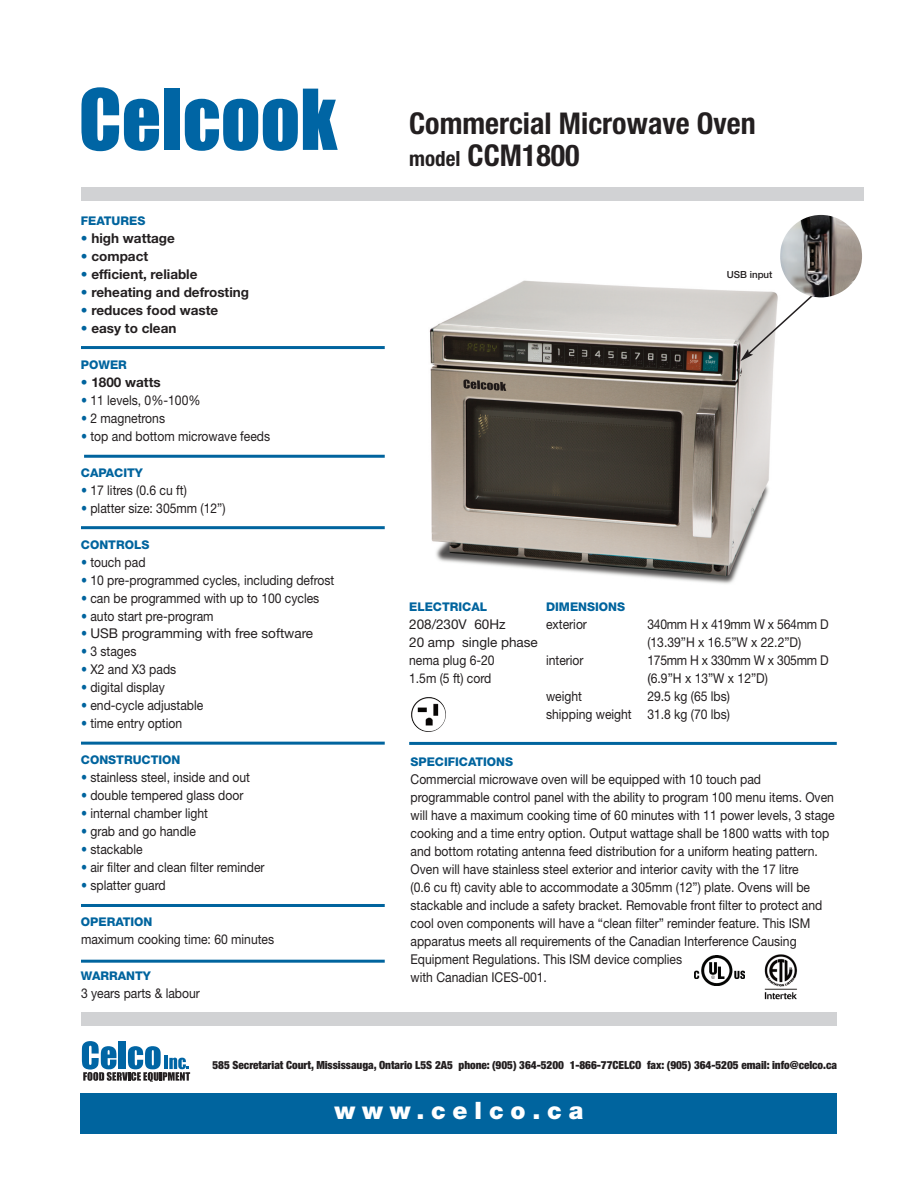
<style>
.page{position:relative;width:918px;height:1188px;background:#fff}
.page>*{position:absolute;margin:0;border:0;box-sizing:border-box;transform-origin:0 0}
.t1{font:700 condensed 30px/31.5px "Helvetica Neue";color:#231f20}
.t2{font:900 24px "Helvetica Neue";letter-spacing:.285em;color:#fff}
.t3{font:13.5px/18px "Helvetica Neue";color:#231f20;scale:.9 1}
.t4{font:700 13.5px "Helvetica Neue";color:#231f20}
.t5{font:13.5px/18px "Helvetica Neue";color:#231f20}
.t6{font:13.5px/18px "Helvetica Neue";letter-spacing:-.02em;color:#231f20;scale:.9 1}
.t7{font:800 12px "Helvetica Neue";color:#00649e}
.t8{font:900 condensed 11.25px "Helvetica Neue";letter-spacing:-.005em;color:#231f20}
.t9{font:500 9.75px "Helvetica Neue";color:#231f20}
.s1{color:#00649e}
.s2{font-size:21px}
</style>
<div class="page">
<img style="left:429px;top:224px;width:421px;height:360px">
<svg style="left:81px;top:87px;width:78px;height:64px"></svg>
<div style="left:164px;top:89px;width:16px;height:61px;background:#0065a4"></div>
<svg style="left:185px;top:89px;width:153px;height:62px"></svg>
<div style="left:81px;top:187px;width:783px;height:14px;background:#d1d2d4"></div>
<hr style="left:81px;top:346px;width:304px;height:3px;background:#00649e">
<hr style="left:84px;top:455px;width:301px;height:3px;background:#00649e">
<hr style="left:81px;top:742px;width:304px;height:3px;background:#00649e">
<hr style="left:81px;top:904px;width:304px;height:3px;background:#00649e">
<hr style="left:81px;top:960px;width:304px;height:3px;background:#00649e">
<hr style="left:81px;top:526px;width:304px;height:3px;background:#00649e">
<div style="left:81px;top:1093px;width:756px;height:41px;background:#00649e"></div>
<div style="left:81px;top:1012px;width:756px;height:14px;background:#d1d2d4"></div>
<svg style="left:82px;top:1041px;width:108px;height:41px"></svg>
<hr style="left:409px;top:742px;width:428px;height:3px;background:#00649e">
<img style="left:695px;top:955px;width:50px;height:31px">
<img style="left:764px;top:954px;width:34px;height:46px">
<img style="left:411px;top:697px;width:35px;height:35px;border-radius:50%">
<svg style="left:740px;top:290px;width:78px;height:71px"></svg>
<img style="left:780px;top:215px;width:82px;height:82px;border-radius:50%">
<p class="t7" style="left:81px;top:216px;width:66px">FEATURES</p>
<p class="t4" style="left:81px;top:233px;width:95px"><span class="s1">•</span> high wattage</p>
<p class="t4" style="left:81px;top:251px;width:69px"><span class="s1">•</span> compact</p>
<p class="t4" style="left:81px;top:269px;width:118px"><span class="s1">•</span> efficient, reliable</p>
<p class="t4" style="left:81px;top:287px;width:170px"><span class="s1">•</span> reheating and defrosting</p>
<p class="t4" style="left:81px;top:305px;width:139px"><span class="s1">•</span> reduces food waste</p>
<p class="t4" style="left:81px;top:323px;width:97px"><span class="s1">•</span> easy to clean</p>
<p class="t7" style="left:81px;top:360px;width:47px">POWER</p>
<p class="t4" style="left:81px;top:377px;width:81px"><span class="s1">•</span> 1800 watts</p>
<p class="t3" style="left:81px;top:392px;width:134px"><span class="s1">•</span> 11 levels, 0%-100%</p>
<p class="t3" style="left:81px;top:410px;width:95px"><span class="s1">•</span> 2 magnetrons</p>
<p class="t3" style="left:81px;top:428px;width:212px"><span class="s1">•</span> top and bottom microwave feeds</p>
<p class="t7" style="left:81px;top:468px;width:63px">CAPACITY</p>
<p class="t3" style="left:81px;top:482px;width:119px"><span class="s1">•</span> 17 litres (0.6 cu ft)</p>
<p class="t3" style="left:81px;top:500px;width:162px"><span class="s1">•</span> platter size: 305mm (12”)</p>
<p class="t7" style="left:81px;top:540px;width:70px">CONTROLS</p>
<p class="t3" style="left:81px;top:554px;width:73px"><span class="s1">•</span> touch pad</p>
<p class="t3" style="left:81px;top:572px;width:283px"><span class="s1">•</span> 10 pre-programmed cycles, including defrost</p>
<p class="t3" style="left:81px;top:590px;width:266px"><span class="s1">•</span> can be programmed with up to 100 cycles</p>
<p class="t3" style="left:81px;top:608px;width:149px"><span class="s1">•</span> auto start pre-program</p>
<p class="t5" style="left:81px;top:626px;width:234px"><span class="s1">•</span> USB programming with free software</p>
<p class="t3" style="left:81px;top:644px;width:63px"><span class="s1">•</span> 3 stages</p>
<p class="t3" style="left:81px;top:662px;width:107px"><span class="s1">•</span> X2 and X3 pads</p>
<p class="t3" style="left:81px;top:680px;width:95px"><span class="s1">•</span> digital display</p>
<p class="t3" style="left:81px;top:698px;width:137px"><span class="s1">•</span> end-cycle adjustable</p>
<p class="t3" style="left:81px;top:716px;width:114px"><span class="s1">•</span> time entry option</p>
<p class="t7" style="left:81px;top:756px;width:101px">CONSTRUCTION</p>
<p class="t3" style="left:81px;top:770px;width:189px"><span class="s1">•</span> stainless steel, inside and out</p>
<p class="t3" style="left:81px;top:788px;width:182px"><span class="s1">•</span> double tempered glass door</p>
<p class="t3" style="left:81px;top:806px;width:143px"><span class="s1">•</span> internal chamber light</p>
<p class="t3" style="left:81px;top:824px;width:129px"><span class="s1">•</span> grab and go handle</p>
<p class="t3" style="left:81px;top:842px;width:70px"><span class="s1">•</span> stackable</p>
<p class="t3" style="left:81px;top:860px;width:206px"><span class="s1">•</span> air filter and clean filter reminder</p>
<p class="t3" style="left:81px;top:878px;width:96px"><span class="s1">•</span> splatter guard</p>
<p class="t7" style="left:81px;top:918px;width:73px">OPERATION</p>
<p class="t3" style="left:81px;top:932px;width:216px">maximum cooking time: 60 minutes</p>
<p class="t7" style="left:81px;top:972px;width:71px">WARRANTY</p>
<p class="t3" style="left:81px;top:986px;width:134px">3 years parts &amp; labour</p>
<h1 class="t1" style="left:409px;top:106px;width:348px">Commercial Microwave Oven <span class="s2">model</span> CCM1800</h1>
<p class="t9" style="left:727px;top:271px;width:47px">USB input</p>
<p class="t7" style="left:409px;top:603px;width:79px">ELECTRICAL</p>
<p class="t5" style="left:409px;top:617px;width:130px">208/230V 60Hz<br>20 amp single phase nema plug 6-20<br>1.5m (5 ft) cord</p>
<p class="t7" style="left:546px;top:603px;width:81px">DIMENSIONS</p>
<p class="t3" style="left:546px;top:617px;width:47px">exterior</p>
<p class="t6" style="left:647px;top:617px;width:203px">340mm H x 419mm W x 564mm D (13.39”H x 16.5”W x 22.2”D)</p>
<p class="t3" style="left:546px;top:653px;width:43px">interior</p>
<p class="t6" style="left:647px;top:653px;width:203px">175mm H x 330mm W x 305mm D (6.9”H x 13”W x 12”D)</p>
<p class="t3" style="left:546px;top:689px;width:41px">weight</p>
<p class="t3" style="left:546px;top:689px;width:206px;text-align:right">29.5 kg (65 lbs)<br>shipping weight 31.8 kg (70 lbs)</p>
<p class="t7" style="left:411px;top:758px;width:104px">SPECIFICATIONS</p>
<p class="t3" style="left:411px;top:772px;width:473px">Commercial microwave oven will be equipped with 10 touch pad programmable control panel with the ability to program 100 menu items. Oven will have a maximum cooking time of 60 minutes with 11 power levels, 3 stage cooking and a time entry option. Output wattage shall be 1800 watts with top and bottom rotating antenna feed distribution for a uniform heating pattern.<br>Oven will have stainless steel exterior and interior cavity with the 17 litre<br>(0.6 cu ft) cavity able to accommodate a 305mm (12”) plate. Ovens will be stackable and include a safety bracket. Removable front filter to protect and cool oven components will have a “clean filter” reminder feature. This ISM apparatus meets all requirements of the Canadian Interference Causing Equipment Regulations. This ISM device complies<br>with Canadian ICES-001.</p>
<p class="t8" style="left:212px;top:1061px;width:626px">585 Secretariat Court, Mississauga, Ontario L5S 2A5 phone: (905) 364-5200 1-866-77CELCO fax: (905) 364-5205 email: info@celco.ca</p>
<h2 class="t2" style="left:335px;top:1102px;width:250px">www.celco.ca</h2>
</div>
